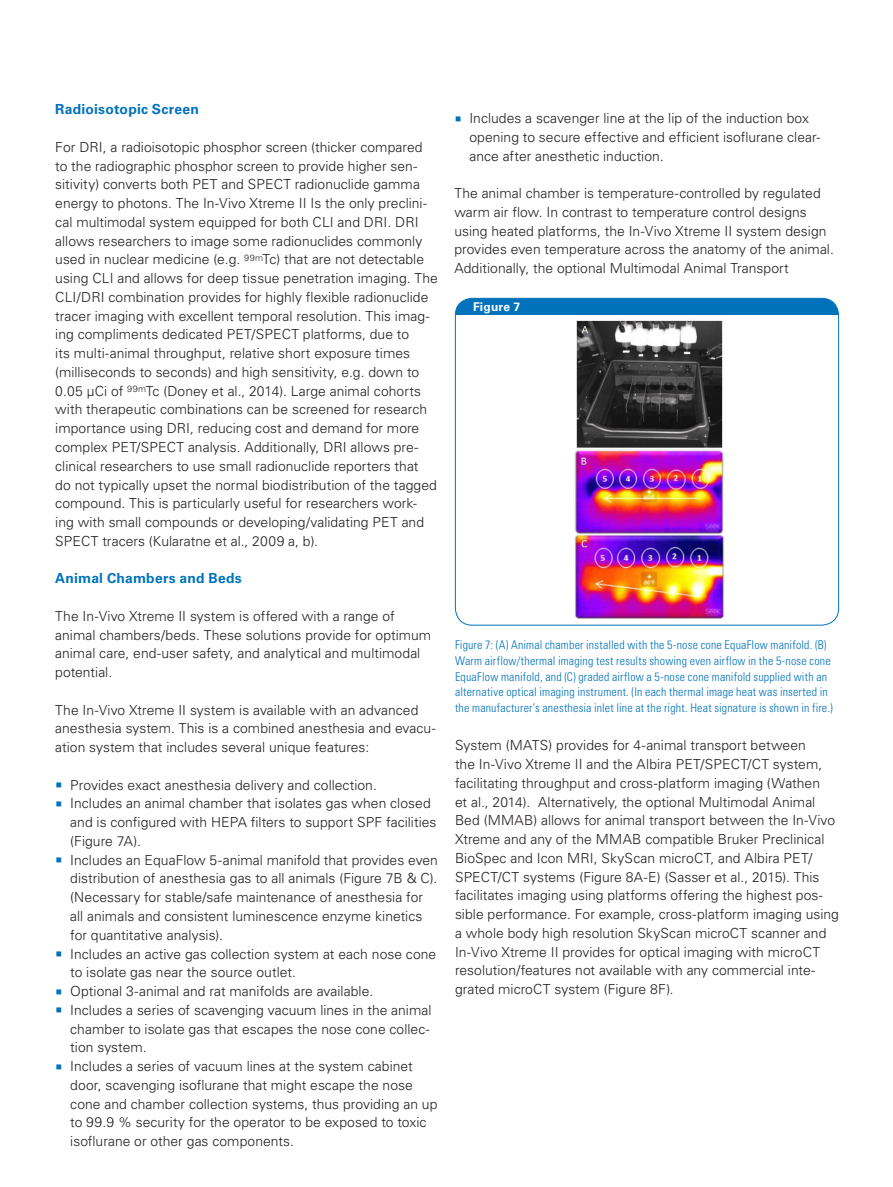
<style>
.page{position:relative;width:893px;height:1187px;background:#fff}
.page>*{position:absolute;margin:0;border:0;box-sizing:border-box;transform-origin:0 0}
.application_body{font:300 13.8px/18.8px "Univers LT Std";letter-spacing:.005em;color:#231f20}
.application_body-2{font:700 13.8px "Univers LT Std";letter-spacing:.015em;color:#0072bc}
.application_figure-c{font:300 condensed 12px/15.8px "Univers LT Std";letter-spacing:.015em;color:#0072bc}
.application_figure-t{font:700 12px "Univers LT Std";letter-spacing:.02em;color:#fff}
</style>
<div class="page">
<div style="left:455px;top:298px;width:384px;height:17px;background:#0072bc"></div>
<div style="left:455px;top:298px;width:384px;height:327px;border:1px solid #0072bc;border-radius:17px"></div>
<img style="left:573px;top:320px;width:151px;height:299px">
<p class="application_body-2" style="left:55px;top:101px;width:145px">Radioisotopic Screen</p>
<p class="application_body" style="left:55px;top:137px;width:384px">For DRI, a radioisotopic phosphor screen (thicker compared to the radiographic phosphor screen to provide higher sen&shy;sitivity) converts both PET and SPECT radionuclide gamma energy to photons. The In-Vivo Xtreme II Is the only preclini&shy;cal multimodal system equipped for both CLI and DRI. DRI allows researchers to image some radionuclides commonly used in nuclear medicine (e.g. <sup>99m</sup>Tc) that are not detectable using CLI and allows for deep tissue penetration imaging. The CLI/DRI combination provides for highly flexible radionuclide tracer imaging with excellent temporal resolution. This imag&shy;ing compliments dedicated PET/SPECT platforms, due to<br>its multi-animal throughput, relative short exposure times (milliseconds to seconds) and high sensitivity, e.g. down to 0.05 µCi of <sup>99m</sup>Tc (Doney et al., 2014). Large animal cohorts with therapeutic combinations can be screened for research importance using DRI, reducing cost and demand for more complex PET/SPECT analysis. Additionally, DRI allows pre&shy;clinical researchers to use small radionuclide reporters that<br>do not typically upset the normal biodistribution of the tagged compound. This is particularly useful for researchers work&shy;ing with small compounds or developing/validating PET and SPECT tracers (Kularatne et al., 2009 a, b).</p>
<p class="application_body-2" style="left:55px;top:570px;width:188px">Animal Chambers and Beds</p>
<p class="application_body" style="left:55px;top:606px;width:377px">The In-Vivo Xtreme II system is offered with a range of animal chambers/beds. These solutions provide for optimum animal care, end-user safety, and analytical and multimodal potential.</p>
<p class="application_body" style="left:55px;top:700px;width:382px">The In-Vivo Xtreme II system is available with an advanced anesthesia system. This is a combined anesthesia and evacu&shy;ation system that includes several unique features:</p>
<p class="application_body" style="left:70px;top:775px;width:308px">Provides exact anesthesia delivery and collection.</p>
<p class="application_body" style="left:70px;top:794px;width:368px">Includes an animal chamber that isolates gas when closed and is configured with HEPA filters to support SPF facilities (Figure 7A).</p>
<p class="application_body" style="left:70px;top:850px;width:369px">Includes an EquaFlow 5-animal manifold that provides even distribution of anesthesia gas to all animals (Figure 7B &amp; C). (Necessary for stable/safe maintenance of anesthesia for all animals and consistent luminescence enzyme kinetics for quantitative analysis).</p>
<p class="application_body" style="left:70px;top:944px;width:367px">Includes an active gas collection system at each nose cone to isolate gas near the source outlet.</p>
<p class="application_body" style="left:70px;top:981px;width:304px">Optional 3-animal and rat manifolds are available.</p>
<p class="application_body" style="left:70px;top:1000px;width:363px">Includes a series of scavenging vacuum lines in the animal chamber to isolate gas that escapes the nose cone collec&shy;tion system.</p>
<p class="application_body" style="left:70px;top:1056px;width:369px">Includes a series of vacuum lines at the system cabinet door, scavenging isoflurane that might escape the nose cone and chamber collection systems, thus providing an up to 99.9 % security for the operator to be exposed to toxic isoflurane or other gas components.</p>
<p class="application_body" style="left:469px;top:109px;width:353px">Includes a scavenger line at the lip of the induction box opening to secure effective and efficient isoflurane clear&shy;ance after anesthetic induction.</p>
<p class="application_body" style="left:454px;top:184px;width:381px">The animal chamber is temperature-controlled by regulated warm air flow. In contrast to temperature control designs using heated platforms, the In-Vivo Xtreme II system design provides even temperature across the anatomy of the animal.</p>
<p class="application_body" style="left:454px;top:259px;width:336px">Additionally, the optional Multimodal Animal Transport</p>
<p class="application_figure-t" style="left:473px;top:299px;width:49px">Figure 7</p>
<p class="application_figure-c" style="left:455px;top:637px;width:379px">Figure 7: (A) Animal chamber installed with the 5-nose cone EquaFlow manifold. (B)<br>Warm airflow/thermal imaging test results showing even airflow in the 5-nose cone EquaFlow manifold, and (C) graded airflow a 5-nose cone manifold supplied with an alternative optical imaging instrument. (In each thermal image heat was inserted in the manufacturer’s anesthesia inlet line at the right. Heat signature is shown in fire.)</p>
<p class="application_body" style="left:455px;top:736px;width:385px">System (MATS) provides for 4-animal transport between<br>the In-Vivo Xtreme II and the Albira PET/SPECT/CT system, facilitating throughput and cross-platform imaging (Wathen<br>et al., 2014). Alternatively, the optional Multimodal Animal Bed (MMAB) allows for animal transport between the In-Vivo Xtreme and any of the MMAB compatible Bruker Preclinical BioSpec and Icon MRI, SkyScan microCT, and Albira PET/ SPECT/CT systems (Figure 8A-E) (Sasser et al., 2015). This facilitates imaging using platforms offering the highest pos&shy;sible performance. For example, cross-platform imaging using a whole body high resolution SkyScan microCT scanner and In-Vivo Xtreme II provides for optical imaging with microCT resolution/features not available with any commercial inte&shy;grated microCT system (Figure 8F).</p>
</div>
